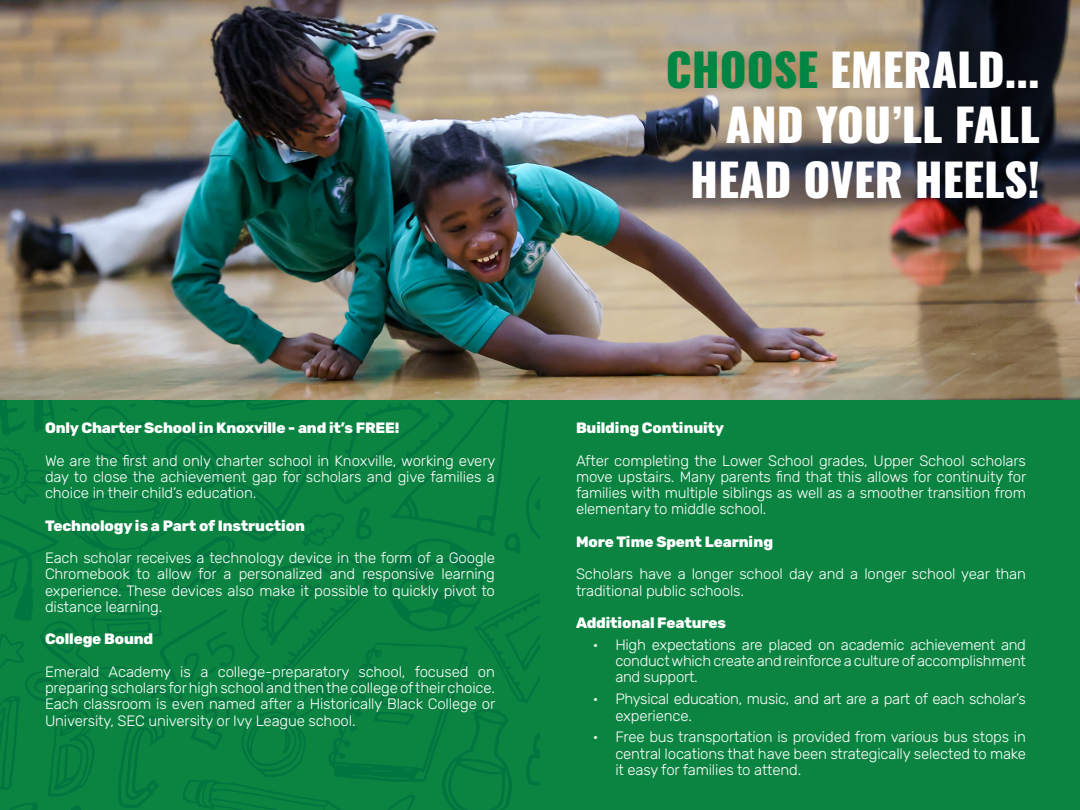
<style>
.page{position:relative;width:1080px;height:810px;background:#0b8441}
.page>*{position:absolute;margin:0;border:0;box-sizing:border-box;transform-origin:0 0}
.t1{font:800 45px/55px "Oswald";color:#fff;text-align:right}
.t2{font:300 15px/16.2px "Rubik";letter-spacing:-.01em;color:#fff;text-align:justify}
.t3{font:800 15px "Rubik";letter-spacing:-.01em;color:#fff}
.s1{color:#008542}
</style>
<div class="page">
<svg style="left:0;top:399px;width:540px;height:411px"></svg>
<img style="left:0;top:0;width:1080px;height:399px">
<p class="t1" style="left:666px;top:45px;width:376px"><span class="s1">CHOOSE</span> EMERALD...<br>AND YOU’LL FALL<br>HEAD OVER HEELS!</p>
<p class="t3" style="left:45px;top:419px;width:356px">Only Charter School in Knoxville - and it’s FREE!</p>
<p class="t2" style="left:45px;top:453px;width:452px">We are the first and only charter school in Knoxville, working every day to close the achievement gap for scholars and give families a choice in their child’s education.</p>
<p class="t3" style="left:45px;top:517px;width:261px">Technology is a Part of Instruction</p>
<p class="t2" style="left:45px;top:550px;width:452px">Each scholar receives a technology device in the form of a Google Chromebook to allow for a personalized and responsive learning experience. These devices also make it possible to quickly pivot to distance learning.</p>
<p class="t3" style="left:45px;top:631px;width:110px">College Bound</p>
<p class="t2" style="left:45px;top:664px;width:452px">Emerald Academy is a college-preparatory school, focused on preparing scholars for high school and then the college of their choice.<br>Each classroom is even named after a Historically Black College or University, SEC university or Ivy League school.</p>
<p class="t3" style="left:576px;top:419px;width:150px">Building Continuity</p>
<p class="t2" style="left:576px;top:453px;width:452px">After completing the Lower School grades, Upper School scholars move upstairs. Many parents find that this allows for continuity for families with multiple siblings as well as a smoother transition from elementary to middle school.</p>
<p class="t3" style="left:576px;top:533px;width:199px">More Time Spent Learning</p>
<p class="t2" style="left:576px;top:566px;width:452px">Scholars have a longer school day and a longer school year than traditional public schools.</p>
<p class="t3" style="left:576px;top:614px;width:152px">Additional Features</p>
<p class="t2" style="left:615px;top:637px;width:412px;text-indent:-22px">• High expectations are placed on academic achievement and conduct which create and reinforce a culture of accomplishment and support.</p>
<p class="t2" style="left:615px;top:691px;width:412px;text-indent:-22px">• Physical education, music, and art are a part of each scholar’s experience.</p>
<p class="t2" style="left:615px;top:730px;width:412px;text-indent:-22px">• Free bus transportation is provided from various bus stops in central locations that have been strategically selected to make it easy for families to attend.</p>
</div>
